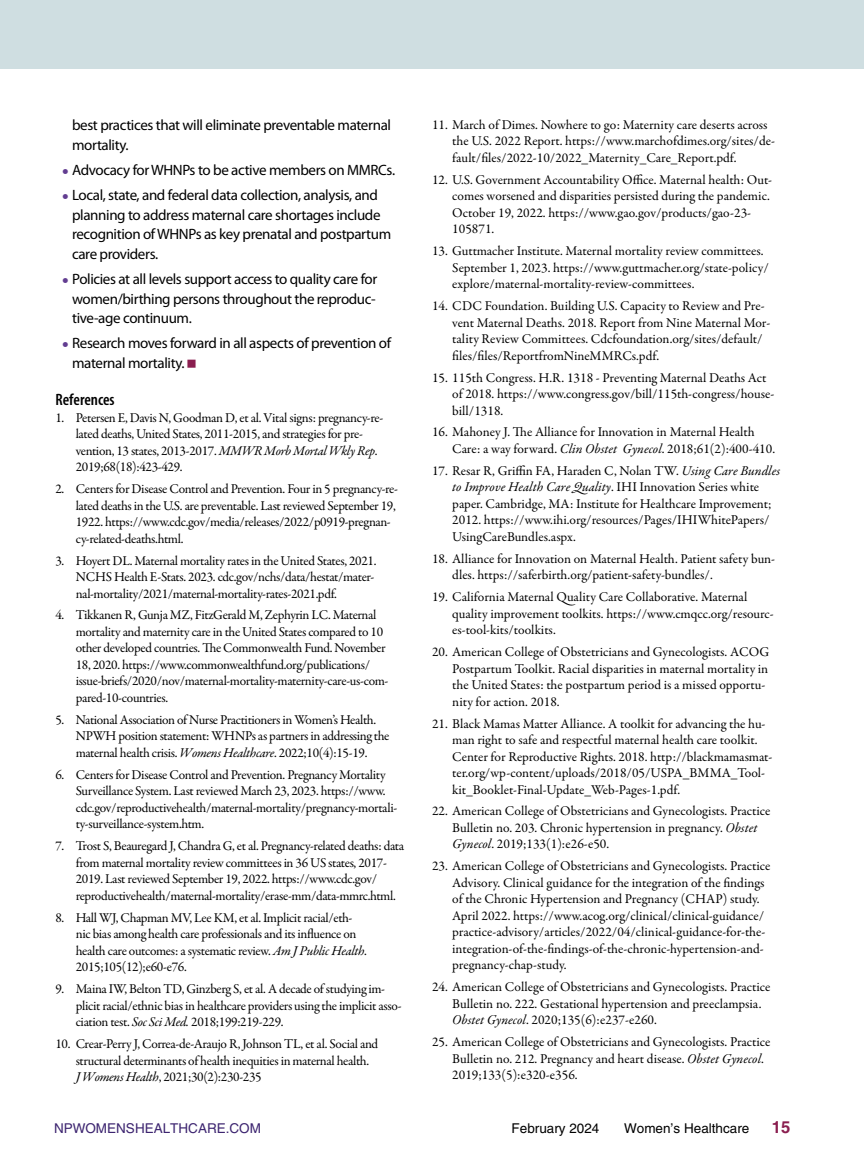
<style>
.page{position:relative;width:864px;height:1175px;background:#fff}
.page>*{position:absolute;margin:0;border:0;box-sizing:border-box;transform-origin:0 0}
.t1{font:700 16.65px "Helvetica LT Std";color:#8a1e4f}
.t2{font:600 condensed 16.5px "Myriad Pro";color:#000}
.t3{font:15px/19.5px "Myriad Pro";letter-spacing:-.025em;color:#000}
.t4{font:13.5px/16.5px "Garamond Premr Pro";letter-spacing:-.01em;color:#000}
.t5{font:13.5px/16.5px "Garamond Premr Pro";letter-spacing:-.03em;color:#000}
.t6{font:13.5px "Helvetica LT Std";color:#000}
.t7{font:13.5px "Helvetica LT Std";color:#3d2570}
.t8{font:13.5px "Helvetica LT Std";color:#3d2570}
.s1{font-weight:600;font-size:21px;color:#623d91}
.s2{font-style:italic}
.s3{font-style:inherit}
</style>
<div class="page">
<div style="left:0;top:0;width:864px;height:69px;background:#cfdee1"></div>
<p class="t3" style="left:72px;top:116px;width:320px">best practices that will eliminate preventable maternal mortality.</p>
<p class="t3" style="left:62px;top:161px;width:334px"><span class="s1">•</span> Advocacy for WHNPs to be active members on MMRCs.</p>
<p class="t3" style="left:72px;top:186px;width:321px;text-indent:-10px"><span class="s1">•</span> Local, state, and federal data collection, analysis, and planning to address maternal care shortages include recognition of WHNPs as key prenatal and postpartum care providers.</p>
<p class="t3" style="left:72px;top:269px;width:307px;text-align:justify;text-indent:-10px"><span class="s1">•</span> Policies at all levels support access to quality care for women/birthing persons throughout the reproduc&shy;tive-age continuum.</p>
<p class="t3" style="left:72px;top:334px;width:321px;text-indent:-10px"><span class="s1">•</span> Research moves forward in all aspects of prevention of maternal mortality.</p>
<p class="t2" style="left:56px;top:391px;width:61px">References</p>
<p class="t4" style="left:76px;top:409px;width:309px;text-indent:-20px">1. Petersen E, Davis N, Goodman D, et al. Vital signs: pregnancy-re&shy;lated deaths, United States, 2011-2015, and strategies for pre&shy;vention, 13 states, 2013-2017. <span class="s2">MMWR Morb Mortal Wkly Rep</span>.<br>2019;68(18):423-429.</p>
<p class="t4" style="left:76px;top:481px;width:324px;text-indent:-20px">2. Centers for Disease Control and Prevention. Four in 5 pregnancy-re&shy;lated deaths in the U.S. are preventable. Last reviewed September 19, 1922. https://www.cdc.gov/media/releases/2022/p0919-pregnan&shy;cy-related-deaths.html.</p>
<p class="t4" style="left:76px;top:552px;width:302px;text-indent:-20px">3. Hoyert DL. Maternal mortality rates in the United States, 2021.<br>NCHS Health E-Stats. 2023. cdc.gov/nchs/data/hestat/mater&shy;nal-mortality/2021/maternal-mortality-rates-2021.pdf.</p>
<p class="t5" style="left:76px;top:607px;width:314px;text-indent:-20px">4. Tikkanen R, Gunja MZ, FitzGerald M, Zephyrin LC. Maternal mortality and maternity care in the United States compared to 10 other developed countries. The Commonwealth Fund. November 18, 2020. https://www.commonwealthfund.org/publications/ issue-briefs/2020/nov/maternal-mortality-maternity-care-us-com&shy;pared-10-countries.</p>
<p class="t5" style="left:76px;top:711px;width:315px;text-indent:-20px">5. National Association of Nurse Practitioners in Women’s Health.<br>NPWH position statement: WHNPs as partners in addressing the maternal health crisis. <span class="s2">Womens Healthcare</span>. 2022;10(4):15-19.</p>
<p class="t4" style="left:76px;top:766px;width:323px;text-indent:-20px">6. Centers for Disease Control and Prevention. Pregnancy Mortality Surveillance System. Last reviewed March 23, 2023. https://www. cdc.gov/reproductivehealth/maternal-mortality/pregnancy-mortali&shy;ty-surveillance-system.htm.</p>
<p class="t5" style="left:76px;top:838px;width:330px;text-indent:-20px">7. Trost S, Beauregard J, Chandra G, et al. Pregnancy-related deaths: data from maternal mortality review committees in 36 US states, 2017- 2019. Last reviewed September 19, 2022. https://www.cdc.gov/ reproductivehealth/maternal-mortality/erase-mm/data-mmrc.html.</p>
<p class="t4" style="left:76px;top:909px;width:293px;text-indent:-20px">8. Hall WJ, Chapman MV, Lee KM, et al. Implicit racial/eth&shy;nic bias among health care professionals and its influence on health care outcomes: a systematic review. <span class="s2">Am J Public Health</span>.<br>2015;105(12);e60-e76.</p>
<p class="t4" style="left:76px;top:981px;width:328px;text-indent:-20px">9. Maina IW, Belton TD, Ginzberg S, et al. A decade of studying im&shy;plicit racial/ethnic bias in healthcare providers using the implicit asso&shy;ciation test. <span class="s2">Soc Sci Med.</span> 2018;199:219-229.</p>
<p class="t4" style="left:76px;top:1035px;width:304px;text-indent:-20px">10. Crear-Perry J, Correa-de-Araujo R, Johnson TL, et al. Social and structural determinants of health inequities in maternal health.<br><span class="s2">J Womens Health</span>, 2021;30(2):230-235</p>
<p class="t4" style="left:452px;top:117px;width:324px;text-indent:-20px">11. March of Dimes. Nowhere to go: Maternity care deserts across the U.S. 2022 Report. https://www.marchofdimes.org/sites/de&shy;fault/files/2022-10/2022_Maternity_Care_Report.pdf.</p>
<p class="t4" style="left:452px;top:172px;width:321px;text-indent:-20px">12. U.S. Government Accountability Office. Maternal health: Out&shy;comes worsened and disparities persisted during the pandemic.<br>October 19, 2022. https://www.gao.gov/products/gao-23- 105871.</p>
<p class="t4" style="left:452px;top:243px;width:318px;text-indent:-20px">13. Guttmacher Institute. Maternal mortality review committees.<br>September 1, 2023. https://www.guttmacher.org/state-policy/ explore/maternal-mortality-review-committees.</p>
<p class="t4" style="left:452px;top:298px;width:320px;text-indent:-20px">14. CDC Foundation. Building U.S. Capacity to Review and Pre&shy;vent Maternal Deaths. 2018. Report from Nine Maternal Mor&shy;tality Review Committees. Cdcfoundation.org/sites/default/ files/files/ReportfromNineMMRCs.pdf.</p>
<p class="t4" style="left:452px;top:369px;width:324px;text-indent:-20px">15. 115th Congress. H.R. 1318 - Preventing Maternal Deaths Act of 2018. https://www.congress.gov/bill/115th-congress/house&shy;bill/1318.</p>
<p class="t4" style="left:452px;top:424px;width:324px;text-indent:-20px">16. Mahoney J. The Alliance for Innovation in Maternal Health<br>Care: a way forward. <span class="s2">Clin Obstet Gynecol</span>. 2018;61(2):400-410.</p>
<p class="t4" style="left:452px;top:463px;width:329px;text-indent:-20px">17. Resar R, Griffin FA, Haraden C, Nolan TW. <span class="s2">Using Care Bundles to Improve Health Care Quality</span>. IHI Innovation Series white paper. Cambridge, MA: Institute for Healthcare Improvement; 2012. https://www.ihi.org/resources/Pages/IHIWhitePapers/ UsingCareBundles.aspx.</p>
<p class="t4" style="left:452px;top:550px;width:324px;text-indent:-20px">18. Alliance for Innovation on Maternal Health. Patient safety bun&shy;dles. https://saferbirth.org/patient-safety-bundles/.</p>
<p class="t4" style="left:452px;top:589px;width:323px;text-indent:-20px">19. California Maternal Quality Care Collaborative. Maternal quality improvement toolkits. https://www.cmqcc.org/resourc&shy;es-tool-kits/toolkits.</p>
<p class="t4" style="left:452px;top:644px;width:319px;text-indent:-20px">20. American College of Obstetricians and Gynecologists. ACOG Postpartum Toolkit. Racial disparities in maternal mortality in the United States: the postpartum period is a missed opportu&shy;nity for action. 2018.</p>
<p class="t4" style="left:452px;top:715px;width:322px;text-indent:-20px">21. Black Mamas Matter Alliance. A toolkit for advancing the hu&shy;man right to safe and respectful maternal health care toolkit.<br>Center for Reproductive Rights. 2018. http://blackmamasmat&shy;ter.org/wp-content/uploads/2018/05/USPA_BMMA_Tool&shy;kit_Booklet-Final-Update_Web-Pages-1.pdf.</p>
<p class="t4" style="left:452px;top:803px;width:320px;text-indent:-20px">22. American College of Obstetricians and Gynecologists. Practice<br>Bulletin no. 203. Chronic hypertension in pregnancy. <span class="s2">Obstet<br>Gynecol</span>. 2019;133(1):e26-e50.</p>
<p class="t4" style="left:452px;top:858px;width:320px;text-indent:-20px">23. American College of Obstetricians and Gynecologists. Practice Advisory. Clinical guidance for the integration of the findings of the Chronic Hypertension and Pregnancy (CHAP) study.<br>April 2022. https://www.acog.org/clinical/clinical-guidance/ practice-advisory/articles/2022/04/clinical-guidance-for-the&shy;integration-of-the-findings-of-the-chronic-hypertension-and&shy;pregnancy-chap-study.</p>
<p class="t4" style="left:452px;top:979px;width:320px;text-indent:-20px">24. American College of Obstetricians and Gynecologists. Practice<br>Bulletin no. 222. Gestational hypertension and preeclampsia.<br><span class="s2">Obstet Gynecol</span>. 2020;135(6):e237-e260.</p>
<p class="t4" style="left:452px;top:1034px;width:320px;text-indent:-20px">25. American College of Obstetricians and Gynecologists. Practice<br>Bulletin no. 212. Pregnancy and heart disease. <span class="s2">Obstet Gynecol</span>.<br>2019;133(5):e320-e356.</p>
<p class="t7" style="left:54px;top:1120px;width:42px"><span class="s3">NP</span>WOMENSHEALTHCARE</p>
<p class="t8" style="left:226px;top:1120px;width:37px">.COM</p>
<p class="t6" style="left:512px;top:1120px;width:89px">February 2024</p>
<p class="t6" style="left:624px;top:1120px;width:127px">Women’s Healthcare</p>
<p class="t1" style="left:772px;top:1116px;width:20px">15</p>
</div>
